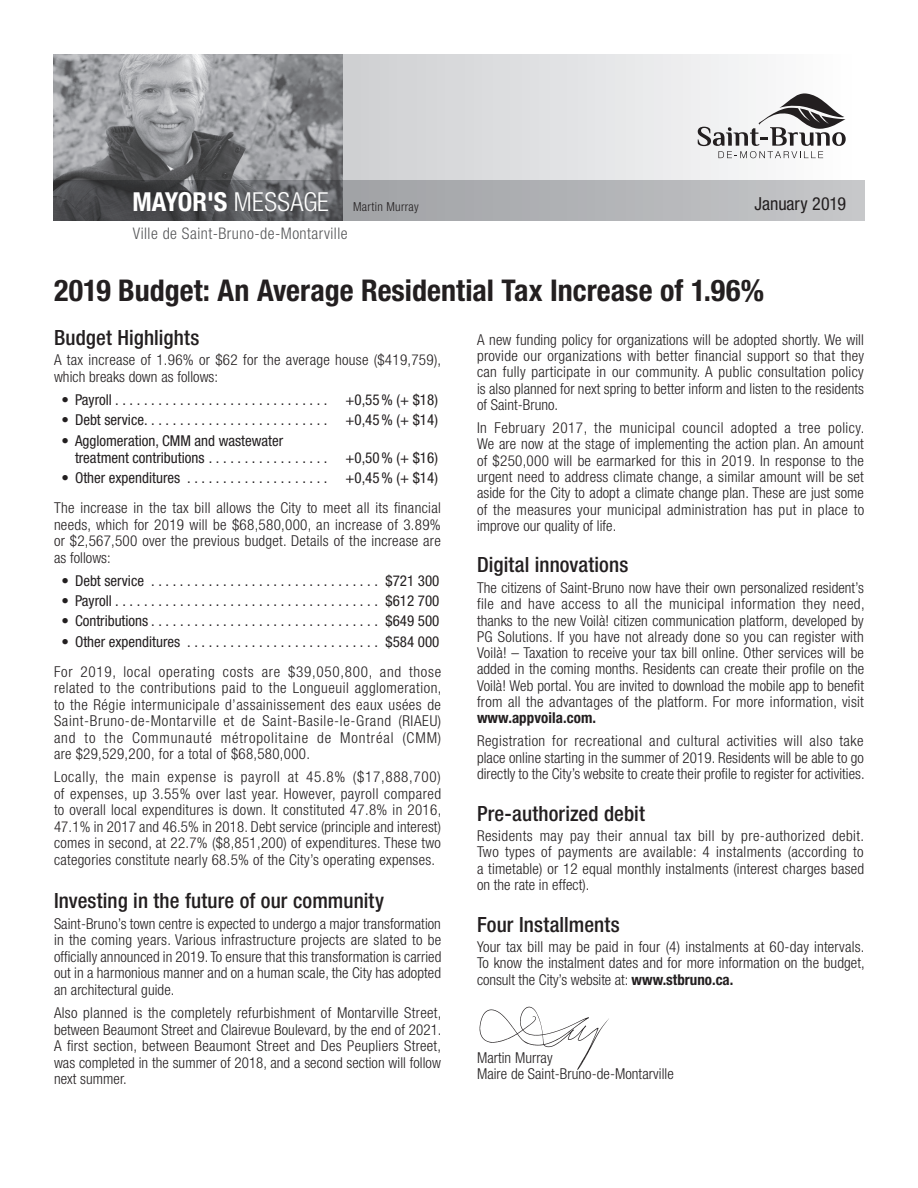
<style>
.page{position:relative;width:918px;height:1188px;background:#fff}
.page>*{position:absolute;margin:0;border:0;box-sizing:border-box;transform-origin:0 0}
.t1{font:700 condensed 30px "Helvetica Neue LT Std";color:#231f20}
.t2{font:500 condensed 21px "Helvetica Neue LT Std";letter-spacing:.005em;color:#231f20}
.t3{font:condensed 18px "Helvetica Neue LT Std";color:#231f20}
.t4{font:300 condensed 16.05px "Helvetica Neue LT Std";letter-spacing:.03em;color:#57585a}
.t5{font:300 condensed 15px/16.4px "Helvetica Neue LT Std";letter-spacing:.005em;color:#231f20;text-align:justify}
.t6{font:condensed 15px/16.5px "Helvetica Neue LT Std";color:#231f20}
.t7{font:700 condensed 15px "Helvetica Neue LT Std";letter-spacing:.005em;color:#231f20}
.t8{font:300 condensed 12.3px "Helvetica Neue LT Std";letter-spacing:.025em;color:#231f20}
.s1{font-weight:700;font-size:26.25px;color:#fff}
.s2{font-size:26.25px;color:#fff}
.s3{font-weight:700}
</style>
<div class="page">
<svg style="left:342px;top:54px;width:523px;height:127px"></svg>
<img style="left:54px;top:54px;width:288px;height:127px">
<svg style="left:698px;top:93px;width:148px;height:65px"></svg>
<svg style="left:53px;top:181px;width:812px;height:40px;background:#8f9194"></svg>
<img style="left:479px;top:1006px;width:130px;height:64px">
<p class="t8" style="left:132px;top:200px;width:288px"><span class="s1">MAYOR'S</span> <span class="s2">MESSAGE</span> Martin Murray</p>
<p class="t4" style="left:133px;top:224px;width:216px">Ville de Saint-Bruno-de-Montarville</p>
<p class="t3" style="left:754px;top:193px;width:93px">January 2019</p>
<h1 class="t1" style="left:54px;top:272px;width:712px">2019 Budget: An Average Residential Tax Increase of 1.96%</h1>
<h2 class="t2" style="left:54px;top:325px;width:147px">Budget Highlights</h2>
<p class="t5" style="left:54px;top:352px;width:389px">A tax increase of 1.96% or $62 for the average house ($419,759), which breaks down as follows:</p>
<p class="t6" style="left:62px;top:391px;width:378px">• Payroll . . . . . . . . . . . . . . . . . . . . . . . . . . . . . . +0,55% (+ $18)</p>
<p class="t6" style="left:62px;top:412px;width:378px">• Debt service . . . . . . . . . . . . . . . . . . . . . . . . . . +0,45% (+ $14)</p>
<p class="t6" style="left:75px;top:432px;width:365px;text-indent:-14px">• Agglomeration, CMM and wastewater<br>treatment contributions . . . . . . . . . . . . . . . . . +0,50% (+ $16)</p>
<p class="t6" style="left:62px;top:469px;width:378px">• Other expenditures . . . . . . . . . . . . . . . . . . . . +0,45% (+ $14)</p>
<p class="t5" style="left:54px;top:499px;width:388px">The increase in the tax bill allows the City to meet all its financial needs, which for 2019 will be $68,580,000, an increase of 3.89% or $2,567,500 over the previous budget. Details of the increase are as follows:</p>
<p class="t6" style="left:62px;top:572px;width:379px">•Debt service ................................ $721 300</p>
<p class="t6" style="left:62px;top:592px;width:379px">• Payroll . . . . . . . . . . . . . . . . . . . . . . . . . . . . . . . . . . . . $612 700</p>
<p class="t6" style="left:62px;top:613px;width:379px">• Contributions . . . . . . . . . . . . . . . . . . . . . . . . . . . . . . . $649 500</p>
<p class="t6" style="left:62px;top:633px;width:379px">• Other expenditures . . . . . . . . . . . . . . . . . . . . . . . . . . $584 000</p>
<p class="t5" style="left:54px;top:663px;width:389px">For 2019, local operating costs are $39,050,800, and those related to the contributions paid to the Longueuil agglomeration, to the Régie intermunicipale d’assainissement des eaux usées de Saint-Bruno-de-Montarville et de Saint-Basile-le-Grand (RIAEU) and to the Communauté métropolitaine de Montréal (CMM) are $29,529,200, for a total of $68,580,000.</p>
<p class="t5" style="left:54px;top:769px;width:389px">Locally, the main expense is payroll at 45.8% ($17,888,700) of expenses, up 3.55% over last year. However, payroll compared to overall local expenditures is down. It constituted 47.8% in 2016, 47.1% in 2017 and 46.5% in 2018. Debt service (principle and interest) comes in second, at 22.7% ($8,851,200) of expenditures. These two categories constitute nearly 68.5% of the City’s operating expenses.</p>
<h2 class="t2" style="left:54px;top:888px;width:332px">Investing in the future of our community</h2>
<p class="t5" style="left:54px;top:915px;width:389px">Saint-Bruno’s town centre is expected to undergo a major transformation in the coming years. Various infrastructure projects are slated to be officially announced in 2019. To ensure that this transformation is carried out in a harmonious manner and on a human scale, the City has adopted an architectural guide.</p>
<p class="t5" style="left:54px;top:1004px;width:389px">Also planned is the completely refurbishment of Montarville Street, between Beaumont Street and Clairevue Boulevard, by the end of 2021.<br>A first section, between Beaumont Street and Des Peupliers Street, was completed in the summer of 2018, and a second section will follow next summer.</p>
<p class="t5" style="left:477px;top:331px;width:389px">A new funding policy for organizations will be adopted shortly. We will provide our organizations with better financial support so that they can fully participate in our community. A public consultation policy is also planned for next spring to better inform and listen to the residents of Saint-Bruno.</p>
<p class="t5" style="left:477px;top:419px;width:389px">In February 2017, the municipal council adopted a tree policy.<br>We are now at the stage of implementing the action plan. An amount of $250,000 will be earmarked for this in 2019. In response to the urgent need to address climate change, a similar amount will be set aside for the City to adopt a climate change plan. These are just some of the measures your municipal administration has put in place to improve our quality of life.</p>
<h2 class="t2" style="left:477px;top:552px;width:153px">Digital innovations</h2>
<p class="t5" style="left:477px;top:579px;width:389px">The citizens of Saint-Bruno now have their own personalized resident’s file and have access to all the municipal information they need, thanks to the new Voilà! citizen communication platform, developed by PG Solutions. If you have not already done so you can register with Voilà! – Taxation to receive your tax bill online. Other services will be added in the coming months. Residents can create their profile on the Voilà! Web portal. You are invited to download the mobile app to benefit from all the advantages of the platform. For more information, visit</p>
<p class="t7" style="left:477px;top:709px;width:121px">www.appvoila.com.</p>
<p class="t5" style="left:477px;top:733px;width:389px">Registration for recreational and cultural activities will also take place online starting in the summer of 2019. Residents will be able to go directly to the City’s website to create their profile to register for activities.</p>
<h2 class="t2" style="left:477px;top:801px;width:169px">Pre-authorized debit</h2>
<p class="t5" style="left:477px;top:828px;width:389px">Residents may pay their annual tax bill by pre-authorized debit.<br>Two types of payments are available: 4 instalments (according to a timetable) or 12 equal monthly instalments (interest charges based on the rate in effect).</p>
<h2 class="t2" style="left:477px;top:912px;width:144px">Four Installments</h2>
<p class="t5" style="left:477px;top:939px;width:389px">Your tax bill may be paid in four (4) instalments at 60-day intervals.<br>To know the instalment dates and for more information on the budget, consult the City’s website at: <span class="s3">www.stbruno.ca.</span></p>
<p class="t5" style="left:477px;top:1049px;width:198px">Martin Murray<br>Maire de Saint-Bruno-de-Montarville</p>
</div>
